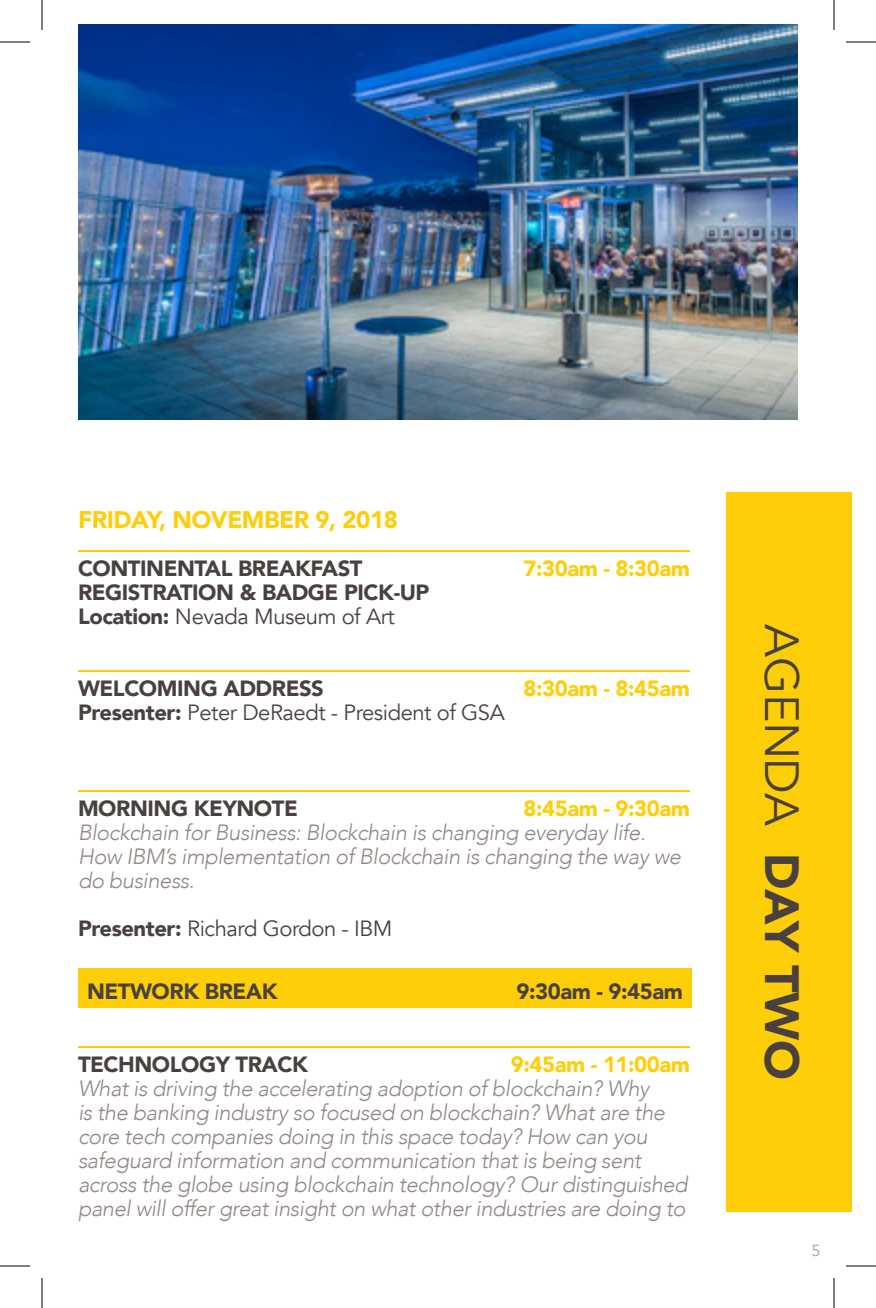
<style>
.page{position:relative;width:876px;height:1308px;background:#fff}
.page>*{position:absolute;margin:0;border:0;box-sizing:border-box;transform-origin:0 0}
.Main_Paragraph{font:48px "Avenir";letter-spacing:-.01em;color:#49413f}
.Main_Paragraph-2{font:900 24px "Avenir";letter-spacing:-.02em;color:#fece08}
.Main_Paragraph-3{font:italic 300 22px/24px "Avenir";letter-spacing:-.02em;color:#938783}
.Main_Paragraph-4{font:900 22px "Avenir";letter-spacing:-.02em;color:#49413f}
.Main_Paragraph-5{font:22px "Avenir";letter-spacing:-.02em;color:#49413f}
.Main_Paragraph-6{font:900 22px "Avenir";letter-spacing:-.02em;color:#fece08}
.t1{font:16px "Avenir";color:#a7a2a0}
.s1{font-weight:900}
</style>
<div class="page">
<img style="left:78px;top:24px;width:720px;height:396px">
<div style="left:726px;top:492px;width:126px;height:720px;background:#fece08"></div>
<hr style="left:78px;top:550px;width:612px;height:2px;background:#fece08">
<hr style="left:78px;top:670px;width:612px;height:2px;background:#fece08">
<hr style="left:78px;top:790px;width:612px;height:2px;background:#fece08">
<div style="left:79px;top:969px;width:612px;height:38px;background:#fece08"></div>
<hr style="left:78px;top:968px;width:614px;height:2px;background:#fece08">
<hr style="left:78px;top:970px;width:2px;height:36px;background:#fece08">
<hr style="left:690px;top:970px;width:2px;height:36px;background:#fece08">
<hr style="left:78px;top:1006px;width:614px;height:2px;background:#fece08">
<hr style="left:78px;top:1046px;width:612px;height:2px;background:#fece08">
<hr style="left:0;top:42px;width:30px;height:1px;background:#000">
<hr style="left:846px;top:42px;width:30px;height:1px;background:#000">
<hr style="left:0;top:1266px;width:30px;height:1px;background:#000">
<hr style="left:846px;top:1266px;width:30px;height:1px;background:#000">
<hr style="left:42px;top:0;width:1px;height:30px;background:#000">
<hr style="left:42px;top:1278px;width:1px;height:30px;background:#000">
<hr style="left:834px;top:0;width:1px;height:30px;background:#000">
<hr style="left:834px;top:1278px;width:1px;height:30px;background:#000">
<p class="Main_Paragraph-2" style="left:78px;top:499px;width:321px">FRIDAY, NOVEMBER 9, 2018</p>
<p class="Main_Paragraph-4" style="left:78px;top:549px;width:286px">CONTINENTAL BREAKFAST</p>
<p class="Main_Paragraph-6" style="left:524px;top:549px;width:168px">7:30am - 8:30am</p>
<p class="Main_Paragraph-4" style="left:78px;top:573px;width:353px">REGISTRATION &amp; BADGE PICK-UP</p>
<p class="Main_Paragraph-5" style="left:78px;top:603px;width:318px"><span class="s1">Location:</span> Nevada Museum of Art</p>
<p class="Main_Paragraph-4" style="left:78px;top:669px;width:247px">WELCOMING ADDRESS</p>
<p class="Main_Paragraph-6" style="left:524px;top:669px;width:168px">8:30am - 8:45am</p>
<p class="Main_Paragraph-5" style="left:78px;top:699px;width:428px"><span class="s1">Presenter:</span> Peter DeRaedt - President of GSA</p>
<p class="Main_Paragraph-4" style="left:78px;top:789px;width:221px">MORNING KEYNOTE</p>
<p class="Main_Paragraph-6" style="left:524px;top:789px;width:168px">8:45am - 9:30am</p>
<p class="Main_Paragraph-3" style="left:78px;top:820px;width:604px">Blockchain for Business: Blockchain is changing everyday life.<br>How IBM’s implementation of Blockchain is changing the way we do business.</p>
<p class="Main_Paragraph-5" style="left:78px;top:915px;width:316px"><span class="s1">Presenter:</span> Richard Gordon - IBM</p>
<p class="Main_Paragraph-4" style="left:87px;top:972px;width:192px">NETWORK BREAK</p>
<p class="Main_Paragraph-4" style="left:517px;top:972px;width:168px">9:30am - 9:45am</p>
<p class="Main_Paragraph-4" style="left:78px;top:1045px;width:232px">TECHNOLOGY TRACK</p>
<p class="Main_Paragraph-6" style="left:511px;top:1045px;width:181px">9:45am - 11:00am</p>
<p class="Main_Paragraph-3" style="left:78px;top:1076px;width:611px">What is driving the accelerating adoption of blockchain? Why<br>is the banking industry so focused on blockchain? What are the core tech companies doing in this space today? How can you safeguard information and communication that is being sent across the globe using blockchain technology? Our distinguished panel will offer great insight on what other industries are doing to</p>
<p class="Main_Paragraph" style="left:810px;top:624px;width:457px;rotate:90deg">AGENDA <span class="s1">DAY TWO</span></p>
<p class="t1" style="left:812px;top:1241px;width:10px">5</p>
</div>
